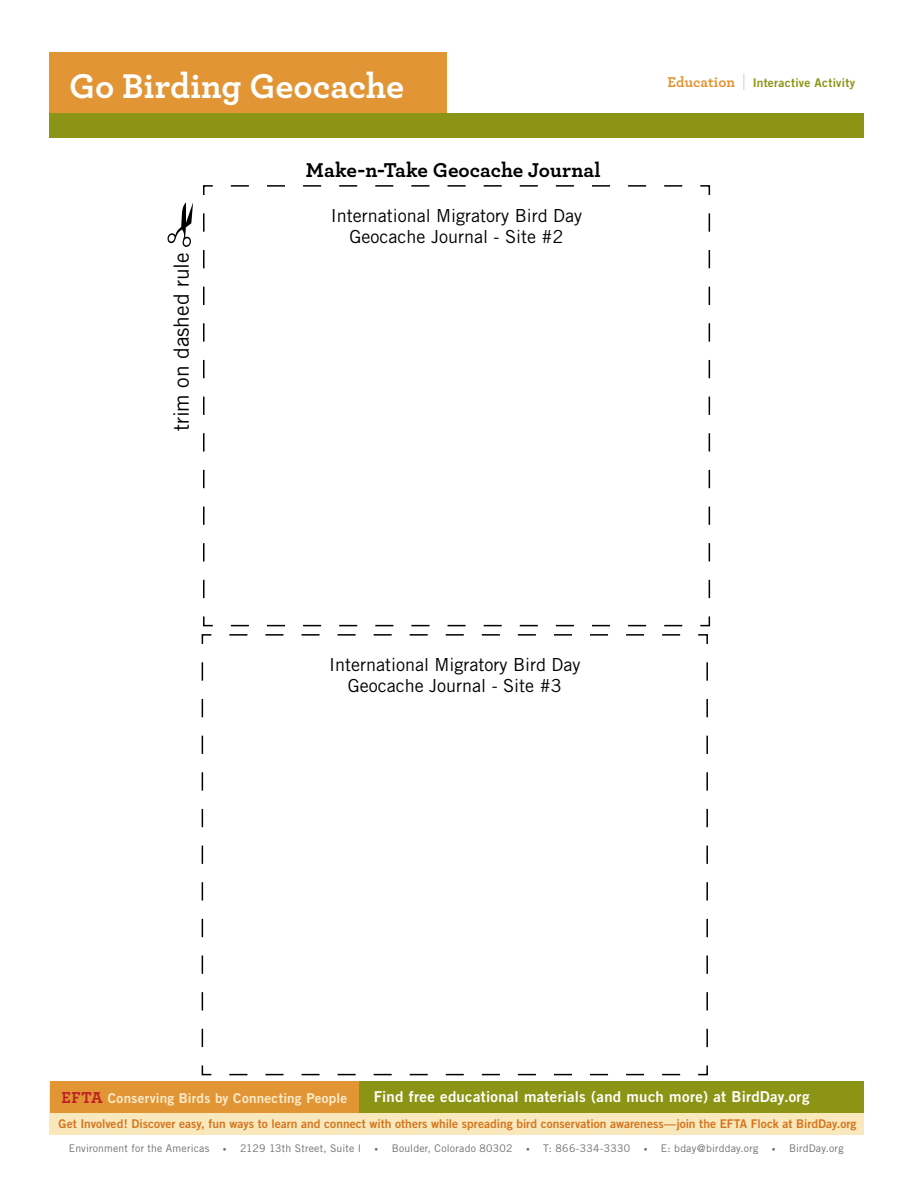
<style>
.page{position:relative;width:918px;height:1188px;background:#fff}
.page>*{position:absolute;margin:0;border:0;box-sizing:border-box;transform-origin:0 0}
.t1{font:700 36px "Archer";letter-spacing:-.005em;color:#fff}
.t2{font:700 21px "Archer";color:#000}
.t3{font:21px "Trade Gothic";color:#000}
.t4{font:18px/21.6px "Trade Gothic";color:#000;text-align:center}
.t5{font:15px "Trade Gothic Bold Two";letter-spacing:.02em;color:#fff}
.t6{font:13.5px "Trade Gothic Bold Two";letter-spacing:.02em;color:#fbedce}
.t7{font:12px "Trade Gothic Bold Two";color:#d47520}
.t8{font:12px "Trade Gothic Bold Two";letter-spacing:.02em;color:#8b9414}
.t9{font:10.5px "Trade Gothic";letter-spacing:.02em;color:#6d6e71}
.s1{font-family:"Archer";font-weight:700;font-size:15px;color:#e29534}
.s2{font-family:"Trade Gothic";font-weight:300;font-size:22.5px;color:#6d6e71}
.s3{font-family:"Archer";font-weight:700;font-size:16.5px;color:#be1f24}
.s4{font-size:7.5px}
</style>
<div class="page">
<div style="left:50px;top:1085px;width:814px;height:50px;background:#f9e8bb"></div>
<div style="left:50px;top:1081px;width:309px;height:31px;background:#e29534"></div>
<div style="left:359px;top:1081px;width:505px;height:31px;background:#8b9414"></div>
<div style="left:50px;top:52px;width:397px;height:61px;background:#e29534"></div>
<div style="left:50px;top:113px;width:814px;height:25px;background:#8b9414"></div>
<svg style="left:167px;top:202px;width:26px;height:45px"></svg>
<svg style="left:203px;top:185px;width:508px;height:442px"></svg>
<svg style="left:201px;top:634px;width:507px;height:442px"></svg>
<h1 class="t1" style="left:69px;top:58px;width:337px">Go Birding Geocache</h1>
<p class="t8" style="left:668px;top:75px;width:189px"><span class="s1">Education</span> <span class="s2">l</span> Interactive Activity</p>
<h2 class="t3" style="left:169px;top:431px;width:181px;rotate:-90deg">trim on dashed rule</h2>
<h2 class="t2" style="left:306px;top:154px;width:296px">Make-n-Take Geocache Journal</h2>
<h3 class="t4" style="left:331px;top:204px;width:253px">International Migratory Bird Day<br>Geocache Journal - Site #2</h3>
<h3 class="t4" style="left:329px;top:653px;width:253px">International Migratory Bird Day<br>Geocache Journal - Site #3</h3>
<p class="t6" style="left:61px;top:1089px;width:288px"><span class="s3">EFTA</span> Conserving Birds by Connecting People</p>
<p class="t5" style="left:374px;top:1088px;width:437px">Find free educational materials (and much more) at BirdDay.org</p>
<p class="t7" style="left:59px;top:1116px;width:800px">Get Involved! Discover easy, fun ways to learn and connect with others while spreading bird conservation awareness—join the EFTA Flock at BirdDay.org</p>
<p class="t9" style="left:69px;top:1142px;width:142px">Environment for the Americas</p>
<p class="t9" style="left:223px;top:1142px;width:140px"><span class="s4">•</span> 2129 13th Street, Suite I</p>
<p class="t9" style="left:375px;top:1142px;width:139px"><span class="s4">•</span> Boulder, Colorado 80302</p>
<p class="t9" style="left:526px;top:1142px;width:106px"><span class="s4">•</span> T: 866-334-3330</p>
<p class="t9" style="left:644px;top:1142px;width:116px"><span class="s4">•</span> E: bday@birdday.org</p>
<p class="t9" style="left:772px;top:1142px;width:73px"><span class="s4">•</span> BirdDay.org</p>
</div>
